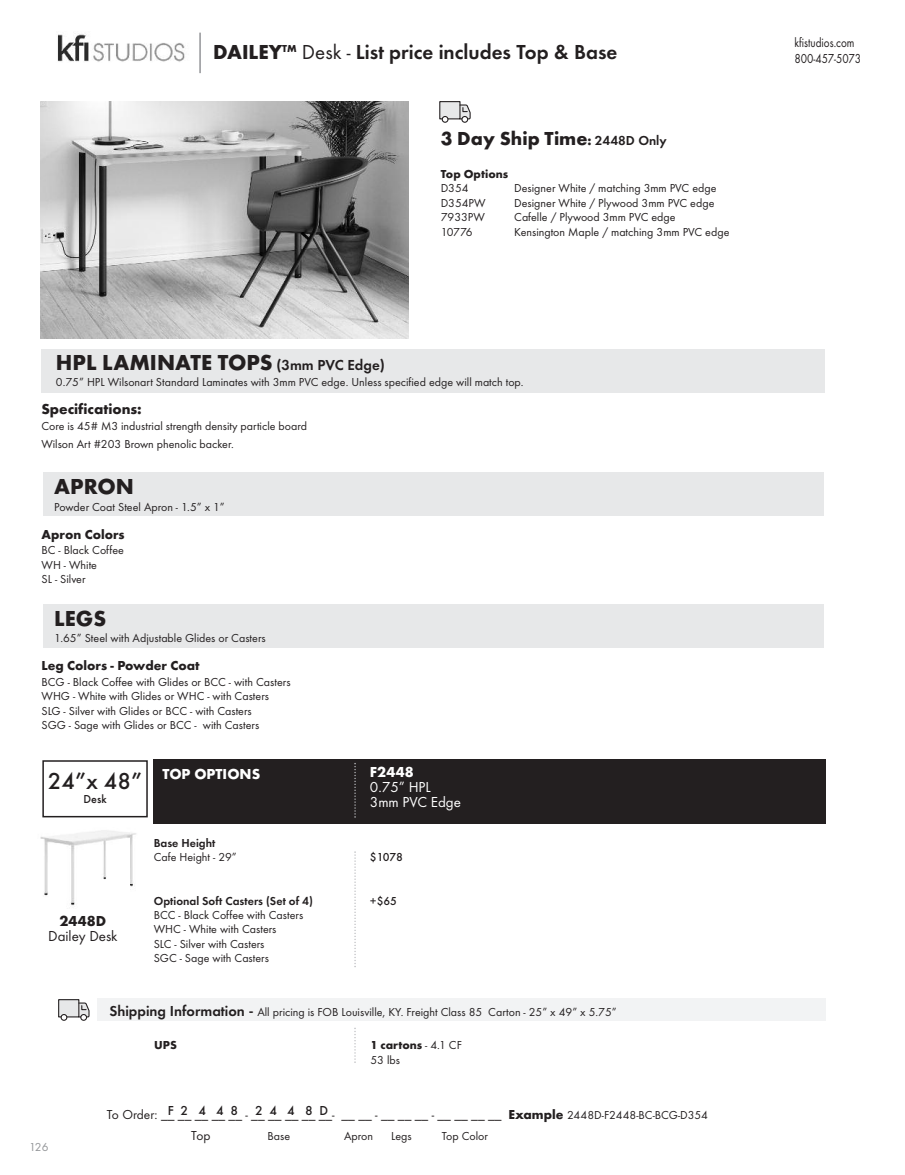
<style>
.page{position:relative;width:905px;height:1175px;background:#fff}
.page>*{position:absolute;margin:0;border:0;box-sizing:border-box;transform-origin:0 0}
.t1{font:500 24px "Futura T";color:#231f20}
.t2{font:700 22.5px "Futura T";color:#231f20}
.t3{font:600 21px "Futura T";color:#231f20}
.t4{font:700 19.5px "Futura T";color:#231f20}
.t5{font:700 15px "Futura T";color:#231f20}
.t6{font:15px/15px "Futura T";color:#fff}
.t7{font:700 15px "Futura T";color:#fff}
.t8{font:15px "Futura T";color:#231f20}
.t9{font:13.5px/21px "Futura T";color:#231f20}
.t10{font:700 13.5px "Futura T";color:#231f20}
.t11{font:13.5px/16.2px "Futura T";color:#231f20;scale:.83 1}
.t12{font:500 13.5px "Futura T";letter-spacing:.5em;color:#231f20}
.t13{font:12px/14.4px "Futura T";color:#231f20}
.t14{font:600 12px "Futura T";color:#231f20}
.t15{font:700 12px "Futura T";color:#231f20}
.t16{font:500 12px "Futura T";color:#231f20}
.t17{font:12px "Futura T";color:#939598}
.s1{font-weight:700}
.s2{font-weight:400}
.s3{font-size:13.5px}
.s4{font-weight:600;font-size:13.5px}
.s5{font-size:15px}
.s6{font-weight:600;font-size:15px}
.s7{font-weight:500;font-size:18px}
.s8{font-size:12px}
</style>
<div class="page">
<img style="left:41px;top:101px;width:367px;height:237px">
<img style="left:57px;top:34px;width:128px;height:28px">
<hr style="left:199px;top:33px;width:2px;height:40px;background:#939598">
<div style="left:461px;top:116px;width:7px;height:7px;border:1px solid #231f20;border-radius:50%"></div>
<div style="left:441px;top:116px;width:7px;height:7px;border:1px solid #231f20;border-radius:50%"></div>
<svg style="left:439px;top:101px;width:31px;height:19px"></svg>
<div style="left:41px;top:350px;width:783px;height:43px;background:#e7e8e9"></div>
<div style="left:44px;top:472px;width:780px;height:44px;background:#e7e8e9"></div>
<div style="left:44px;top:604px;width:780px;height:43px;background:#e7e8e9"></div>
<div style="left:153px;top:759px;width:672px;height:64px;background:#231f20"></div>
<div style="left:97px;top:998px;width:728px;height:23px;background:#f2f3f4"></div>
<svg style="left:354px;top:851px;width:2px;height:116px"></svg>
<svg style="left:58px;top:999px;width:31px;height:21px"></svg>
<svg style="left:354px;top:763px;width:2px;height:54px"></svg>
<svg style="left:354px;top:1027px;width:2px;height:35px"></svg>
<img style="left:40px;top:830px;width:96px;height:76px">
<div style="left:42px;top:760px;width:106px;height:57px;border:2px solid #231f20"></div>
<h3 class="t3" style="left:213px;top:40px;width:406px"><span class="s1">DAILEY</span><sup>TM</sup> <span class="s2">Desk -</span> List price includes Top &amp; Base</h3>
<p class="t11" style="left:794px;top:34px;width:82px">kfistudios.com<br>800-457-5073</p>
<h3 class="t4" style="left:440px;top:127px;width:227px">3 Day Ship Time<span class="s3">:</span> <span class="s4">2448D Only</span></h3>
<p class="t15" style="left:440px;top:167px;width:69px">Top Options</p>
<p class="t13" style="left:440px;top:181px;width:29px">D354</p>
<p class="t13" style="left:514px;top:181px;width:204px">Designer White / matching 3mm PVC edge</p>
<p class="t13" style="left:440px;top:195px;width:46px">D354PW</p>
<p class="t13" style="left:514px;top:195px;width:202px">Designer White / Plywood 3mm PVC edge</p>
<p class="t13" style="left:440px;top:210px;width:46px">7933PW</p>
<p class="t13" style="left:514px;top:210px;width:163px">Cafelle / Plywood 3mm PVC edge</p>
<p class="t13" style="left:440px;top:224px;width:34px">10776</p>
<p class="t13" style="left:514px;top:224px;width:217px">Kensington Maple / matching 3mm PVC edge</p>
<h2 class="t2" style="left:56px;top:348px;width:330px">HPL LAMINATE TOPS <span class="s5">(</span><span class="s6">3mm PVC Edge</span><span class="s5">)</span></h2>
<p class="t13" style="left:56px;top:375px;width:469px">0.75” HPL Wilsonart Standard Laminates with 3mm PVC edge. Unless specified edge will match top.</p>
<p class="t5" style="left:41px;top:400px;width:102px">Specifications:</p>
<p class="t13" style="left:41px;top:416px;width:267px;line-height:18.5px">Core is 45# M3 industrial strength density particle board<br>Wilson Art #203 Brown phenolic backer.</p>
<h2 class="t2" style="left:54px;top:473px;width:81px">APRON</h2>
<p class="t13" style="left:54px;top:499px;width:172px">Powder Coat Steel Apron - 1.5” x 1”</p>
<p class="t10" style="left:42px;top:526px;width:85px">Apron Colors</p>
<p class="t13" style="left:42px;top:543px;width:84px">BC - Black Coffee<br>WH - White<br>SL - Silver</p>
<h2 class="t2" style="left:54px;top:605px;width:53px">LEGS</h2>
<p class="t13" style="left:54px;top:631px;width:213px">1.65” Steel with Adjustable Glides or Casters</p>
<p class="t10" style="left:42px;top:658px;width:160px">Leg Colors - Powder Coat</p>
<p class="t13" style="left:42px;top:674px;width:250px">BCG - Black Coffee with Glides or BCC - with Casters WHG - White with Glides or WHC - with Casters SLG - Silver with Glides or BCC - with Casters<br>SGG - Sage with Glides or BCC - with Casters</p>
<h1 class="t1" style="left:48px;top:767px;width:96px">24”x 48”</h1>
<p class="t16" style="left:83px;top:791px;width:25px">Desk</p>
<p class="t7" style="left:162px;top:764px;width:99px">TOP OPTIONS</p>
<p class="t7" style="left:370px;top:763px;width:45px">F2448</p>
<p class="t6" style="left:370px;top:779px;width:93px">0.75” HPL<br>3mm PVC Edge</p>
<p class="t5" style="left:59px;top:911px;width:48px">2448D</p>
<p class="t8" style="left:48px;top:926px;width:71px">Dailey Desk</p>
<p class="t14" style="left:154px;top:835px;width:63px">Base Height</p>
<p class="t13" style="left:154px;top:850px;width:85px">Cafe Height - 29”</p>
<p class="t16" style="left:370px;top:850px;width:35px">$1078</p>
<p class="t14" style="left:154px;top:893px;width:160px">Optional Soft Casters (Set of 4)</p>
<p class="t16" style="left:370px;top:893px;width:29px">+$65</p>
<p class="t13" style="left:154px;top:907px;width:151px">BCC - Black Coffee with Casters<br>WHC - White with Casters<br>SLC - Silver with Casters<br>SGC - Sage with Casters</p>
<p class="t17" style="left:29px;top:1139px;width:21px">126</p>
<p class="t13" style="left:109px;top:1004px;width:508px"><span class="s6">Shipping Information</span> <span class="s7">-</span> All pricing is FOB Louisville, KY. Freight Class 85 Carton - 25” x 49” x 5.75”</p>
<p class="t15" style="left:154px;top:1038px;width:24px">UPS</p>
<p class="t13" style="left:370px;top:1038px;width:93px"><span class="s1">1 cartons</span> - 4.1 CF<br>53 lbs</p>
<p class="t12" style="left:168px;top:1102px;width:72px">F2 4 48</p>
<p class="t12" style="left:255px;top:1102px;width:75px">24 4 8D</p>
<p class="t9" style="left:191px;top:1104px;width:518px;text-indent:-84px">To Order: __ __ __ __ __ - __ __ __ __ __- __ __ - __ __ __ - __ __ __ __ <span class="s1">Example</span> <span class="s8">2448D-F2448-BC-BCG-D354<br></span>Top</p>
<p class="t13" style="left:267px;top:1128px;width:24px">Base</p>
<p class="t13" style="left:344px;top:1128px;width:30px">Apron</p>
<p class="t13" style="left:391px;top:1128px;width:22px">Legs</p>
<p class="t13" style="left:441px;top:1128px;width:48px">Top Color</p>
</div>
